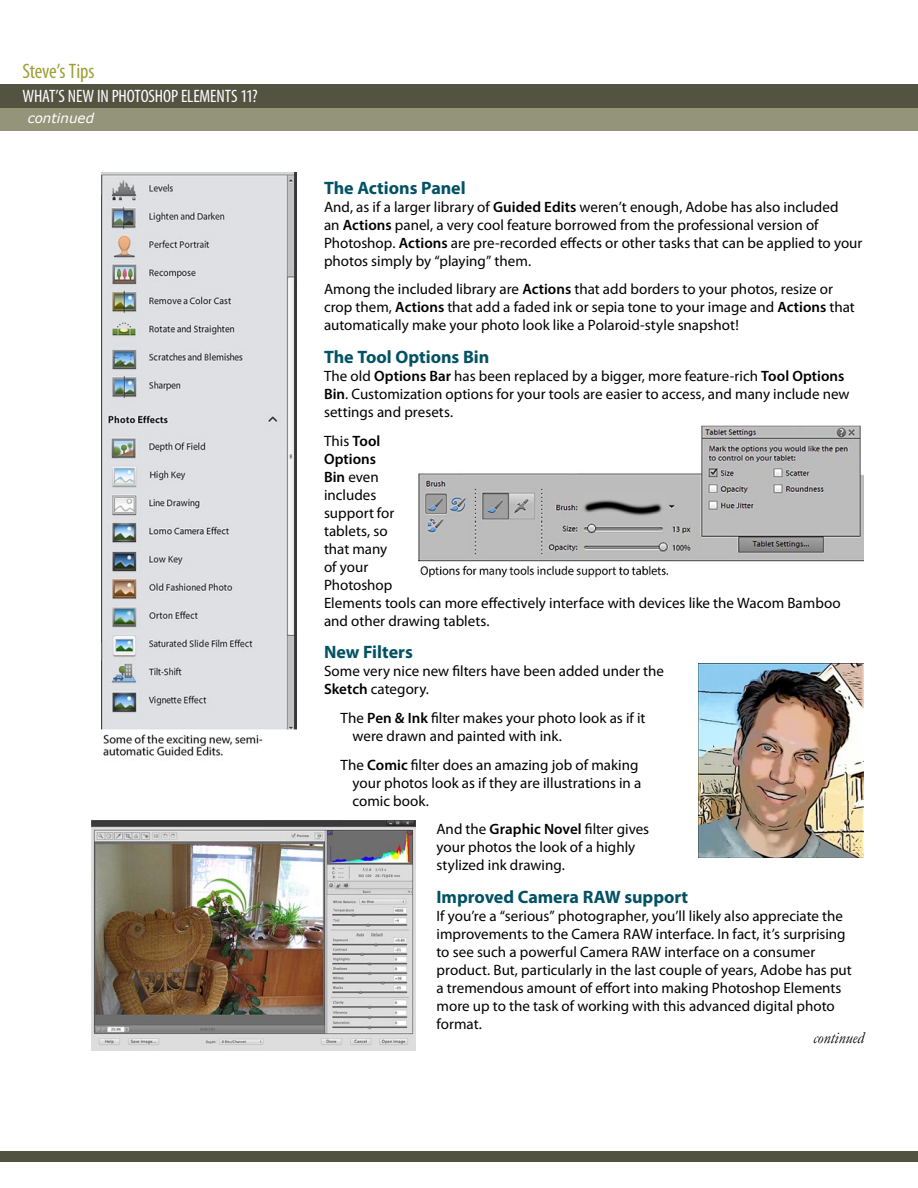
<style>
.page{position:relative;width:918px;height:1188px;background:#fff}
.page>*{position:absolute;margin:0;border:0;box-sizing:border-box;transform-origin:0 0}
.t1{font:condensed 21px "Myriad Pro";letter-spacing:-.005em;color:#a09e37}
.sub-subhead{font:700 18px "Myriad Pro";color:#005264}
.t2{font:condensed 18px "Myriad Pro";letter-spacing:-.01em;color:#fff}
.t3{font:italic 16.5px "Garamond";color:#000}
.Body_text{font:15px/18px "Myriad Pro";color:#000}
.Bullet_body{font:15px/18px "Myriad Pro";color:#000}
.t4{font:italic 13.5px "Verdana";color:#fff}
.s1{font-weight:600}
</style>
<div class="page">
<div style="left:0;top:1152px;width:918px;height:10px;background:#535342"></div>
<div style="left:0;top:108px;width:918px;height:23px;background:#94947a"></div>
<div style="left:0;top:84px;width:918px;height:24px;background:#535342"></div>
<img style="left:418px;top:425px;width:446px;height:153px">
<img style="left:102px;top:173px;width:194px;height:583px">
<img style="left:698px;top:663px;width:166px;height:194px">
<img style="left:92px;top:820px;width:324px;height:231px">
<p class="t1" style="left:23px;top:58px;width:74px">Steve’s Tips</p>
<p class="t4" style="left:28px;top:109px;width:68px">continued</p>
<p class="t2" style="left:22px;top:85px;width:237px">WHAT’S NEW IN PHOTOSHOP ELEMENTS 11?</p>
<p class="sub-subhead" style="left:324px;top:176px;width:143px">The Actions Panel</p>
<p class="Body_text" style="left:324px;top:197px;width:540px">And, as if a larger library of <span class="s1">Guided Edits</span> weren’t enough, Adobe has also included<br>an <span class="s1">Actions</span> panel, a very cool feature borrowed from the professional version of Photoshop. <span class="s1">Actions</span> are pre-recorded effects or other tasks that can be applied to your photos simply by “playing” them.</p>
<p class="Body_text" style="left:324px;top:280px;width:532px">Among the included library are <span class="s1">Actions</span> that add borders to your photos, resize or crop them, <span class="s1">Actions</span> that add a faded ink or sepia tone to your image and <span class="s1">Actions</span> that automatically make your photo look like a Polaroid-style snapshot!</p>
<p class="sub-subhead" style="left:324px;top:345px;width:167px">The Tool Options Bin</p>
<p class="Body_text" style="left:324px;top:366px;width:527px">The old <span class="s1">Options Bar</span> has been replaced by a bigger, more feature-rich <span class="s1">Tool Options<br>Bin</span>. Customization options for your tools are easier to access, and many include new settings and presets.</p>
<p class="Body_text" style="left:324px;top:431px;width:518px">This <span class="s1">Tool<br>Options<br>Bin</span> even<br>includes<br>support for<br>tablets, so<br>that many<br>of your<br>Photoshop<br>Elements tools can more effectively interface with devices like the Wacom Bamboo and other drawing tablets.</p>
<p class="sub-subhead" style="left:324px;top:640px;width:90px">New Filters</p>
<p class="Body_text" style="left:324px;top:662px;width:342px">Some very nice new filters have been added under the<br><span class="s1">Sketch</span> category.</p>
<p class="Bullet_body" style="left:352px;top:708px;width:295px;text-indent:-12px">The <span class="s1">Pen &amp; Ink</span> filter makes your photo look as if it were drawn and painted with ink.</p>
<p class="Bullet_body" style="left:352px;top:755px;width:290px;text-indent:-12px">The <span class="s1">Comic</span> filter does an amazing job of making your photos look as if they are illustrations in a comic book.</p>
<p class="Bullet_body" style="left:436px;top:820px;width:214px">And the <span class="s1">Graphic Novel</span> filter gives your photos the look of a highly stylized ink drawing.</p>
<p class="sub-subhead" style="left:436px;top:885px;width:253px">Improved Camera RAW support</p>
<p class="Body_text" style="left:436px;top:906px;width:417px">If you’re a “serious” photographer, you’ll likely also appreciate the improvements to the Camera RAW interface. In fact, it’s surprising to see such a powerful Camera RAW interface on a consumer product. But, particularly in the last couple of years, Adobe has put a tremendous amount of effort into making Photoshop Elements more up to the task of working with this advanced digital photo format.</p>
<p class="t3" style="left:813px;top:1026px;width:52px">continued</p>
</div>
